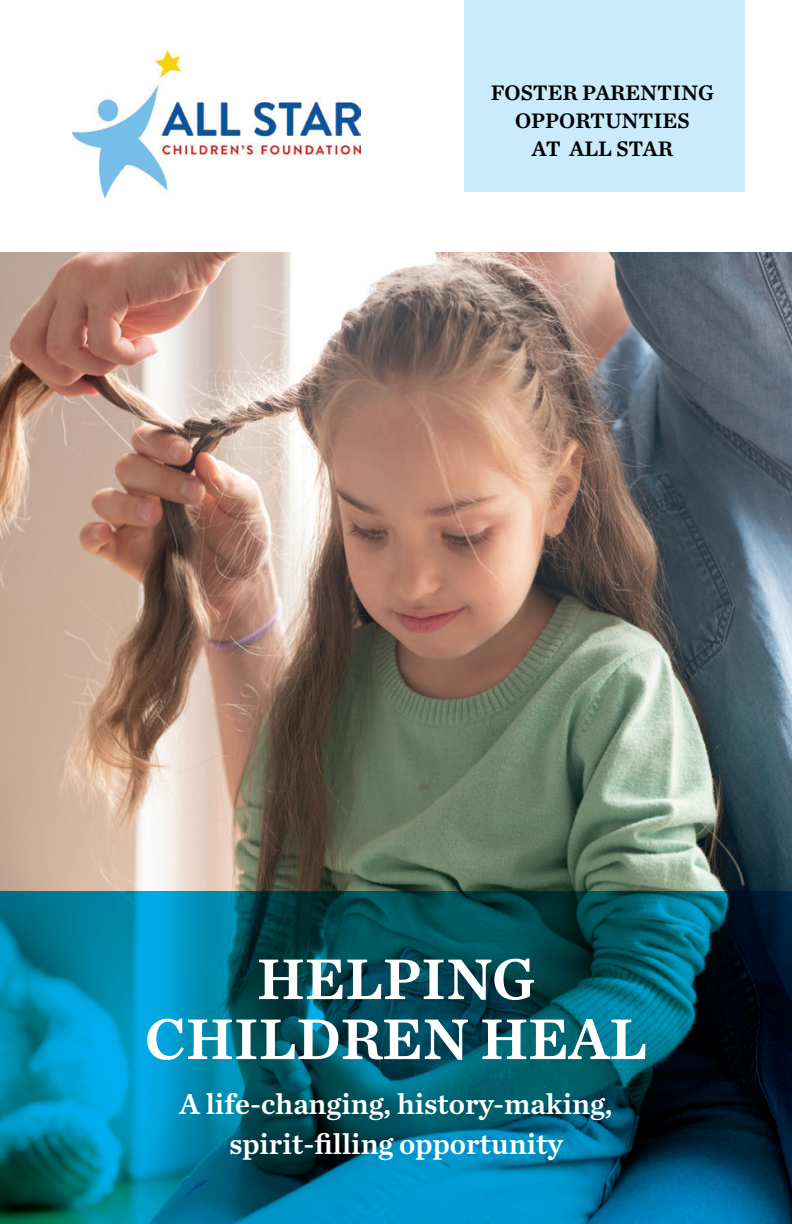
<style>
.page{position:relative;width:792px;height:1224px;background:#fff}
.page>*{position:absolute;margin:0;border:0;box-sizing:border-box;transform-origin:0 0}
.Subtitle{font:60px/60px "Chronicle Text G3 Semi";color:#fff;text-align:center}
.Subtitle-2{font:30px/40px "Chronicle Text G3 Semi";color:#fff;text-align:center}
.Big_Title{font:22px/28px "Chronicle Text G3 Semi";color:#000;text-align:center}
</style>
<div class="page">
<img style="left:72px;top:51px;width:289px;height:147px">
<img style="left:0;top:252px;width:792px;height:639px">
<svg style="left:0;top:891px;width:792px;height:333px;background:#006079"></svg>
<div style="left:464px;top:0;width:280px;height:192px;background:#caebfb"></div>
<p class="Big_Title" style="left:491px;top:77px;width:224px">FOSTER PARENTING<br>OPPORTUNTIES<br>AT ALL STAR</p>
<p class="Subtitle" style="left:145px;top:946px;width:504px">HELPING<br>CHILDREN HEAL</p>
<p class="Subtitle-2" style="left:180px;top:1082px;width:434px">A life-changing, history-making, spirit-filling opportunity</p>
</div>
